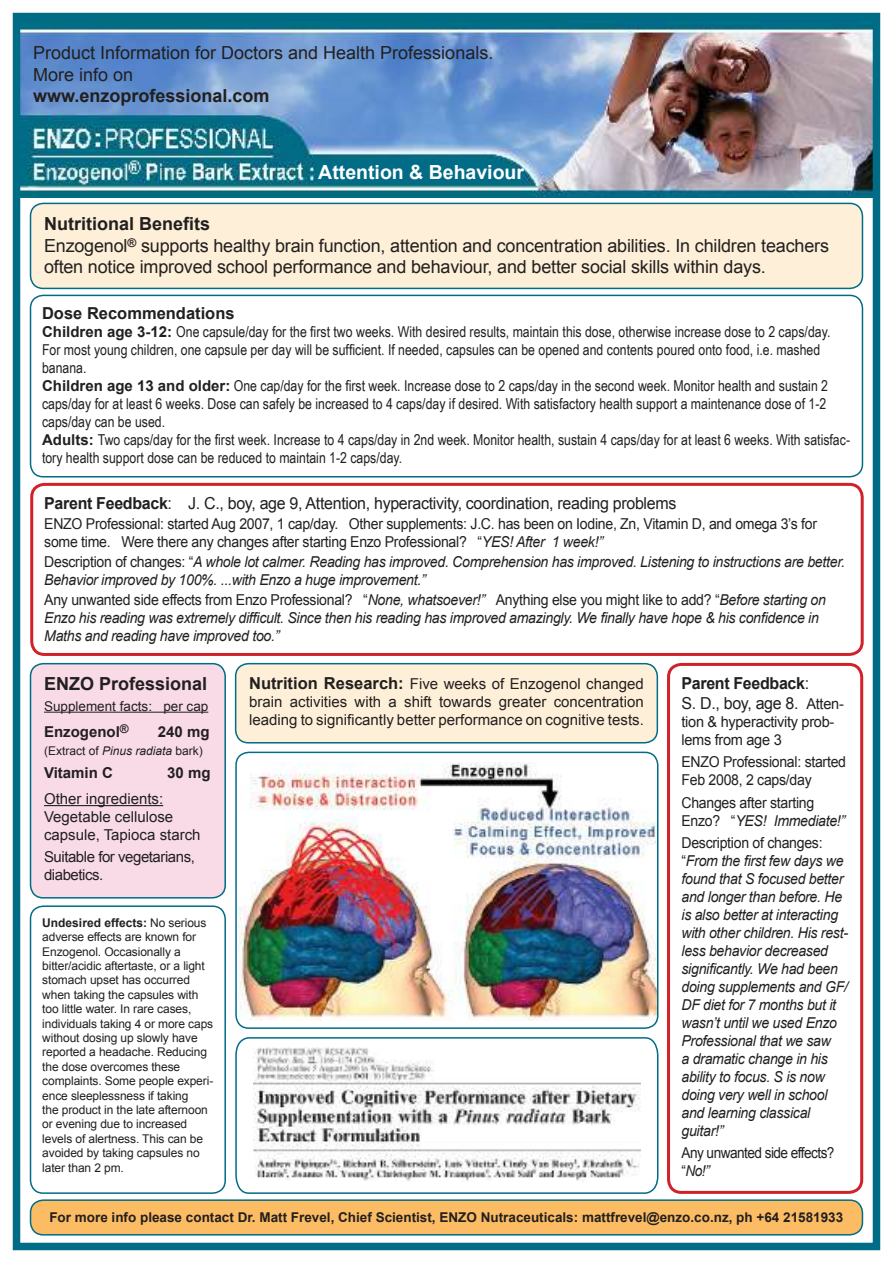
<style>
.page{position:relative;width:893px;height:1263px;background:#fff}
.page>*{position:absolute;margin:0;border:0;box-sizing:border-box;transform-origin:0 0}
.t1{font:700 19.5px "Arial";color:#fff}
.t2{font:18px/21.6px "Arial";letter-spacing:-.01em;color:#221f1f}
.t3{font:700 18px "Arial";color:#221f1f}
.t4{font:16.5px/19.8px "Arial";letter-spacing:-.02em;color:#221f1f}
.t5{font:700 16.5px "Arial";color:#221f1f}
.t6{font:italic 15px/18px "Arial";letter-spacing:-.02em;color:#221f1f;scale:.94 1}
.t7{font:15px/18px "Arial Narrow";color:#221f1f}
.t8{font:15px/18px "Arial";letter-spacing:-.02em;color:#221f1f;scale:.94 1}
.t9{font:15px/18px "Arial";letter-spacing:-.02em;color:#221f1f}
.t10{font:15px/18px "Arial";color:#221f1f}
.t11{font:15px/18px "Arial";letter-spacing:-.04em;color:#221f1f;scale:.91 1}
.t12{font:700 15px "Arial";color:#221f1f}
.t13{font:700 13.5px "Arial";color:#221f1f}
.t14{font:13.5px "Arial";color:#221f1f}
.t15{font:12px/14.4px "Arial";letter-spacing:-.01em;color:#221f1f}
.s1{font-weight:700}
.s2{font-family:"Arial";font-weight:700}
.s3{font-style:italic}
.s4{font-style:normal}
.s5{font-weight:700;font-size:16.5px}
.s6{font-size:15px}
</style>
<div class="page">
<img style="left:22px;top:22px;width:849px;height:176px">
<div style="left:13px;top:13px;width:867px;height:1237px;border:8px solid #006c85"></div>
<div style="left:31px;top:203px;width:831px;height:85px;background:#fef0d8;border-radius:13px"></div>
<div style="left:30px;top:203px;width:833px;height:86px;border:2px solid #006c85;border-radius:13px"></div>
<div style="left:30px;top:295px;width:833px;height:182px;border:2px solid #006c85;border-radius:13px"></div>
<div style="left:30px;top:905px;width:196px;height:289px;border:2px solid #006c85;border-radius:13px"></div>
<div style="left:31px;top:664px;width:194px;height:234px;background:#f8dbe7;border-radius:13px"></div>
<hr style="left:44px;top:712px;width:164px;height:1px;background:#221f1f">
<hr style="left:44px;top:805px;width:119px;height:1px;background:#221f1f">
<div style="left:30px;top:663px;width:196px;height:235px;border:2px solid #006c85;border-radius:13px"></div>
<svg style="left:235px;top:1037px;width:424px;height:157px"></svg>
<img style="left:238px;top:762px;width:420px;height:259px">
<div style="left:235px;top:752px;width:423px;height:277px;border:2px solid #006c85;border-radius:13px"></div>
<div style="left:236px;top:664px;width:421px;height:79px;background:#fef0d8;border-radius:13px"></div>
<div style="left:235px;top:663px;width:423px;height:80px;border:2px solid #006c85;border-radius:13px"></div>
<div style="left:667px;top:663px;width:196px;height:531px;border:3px solid #d12229;border-radius:13px"></div>
<div style="left:30px;top:483px;width:834px;height:173px;border:3px solid #d12229;border-radius:13px"></div>
<div style="left:31px;top:1200px;width:831px;height:35px;background:#fcbc63;border-radius:13px"></div>
<div style="left:30px;top:1199px;width:833px;height:36px;border:2px solid #006c85;border-radius:13px"></div>
<p class="t2" style="left:33px;top:44px;width:462px">Product Information for Doctors and Health Professionals.<br>More info on</p>
<p class="t3" style="left:33px;top:89px;width:238px">www.enzoprofessional.com</p>
<h1 class="t1" style="left:318px;top:165px;width:207px">Attention &amp; Behaviour</h1>
<p class="t2" style="left:44px;top:215px;width:786px"><span class="s1">Nutritional Benefits<br></span>Enzogenol<sup>®</sup> supports healthy brain function, attention and concentration abilities. In children teachers often notice improved school performance and behaviour, and better social skills within days.</p>
<p class="t5" style="left:42px;top:307px;width:194px">Dose Recommendations</p>
<p class="t7" style="left:42px;top:322px;width:810px"><span class="s2">Children age 3-12:</span> One capsule/day for the first two weeks. With desired results, maintain this dose, otherwise increase dose to 2 caps/day.<br>For most young children, one capsule per day will be sufficient. If needed, capsules can be opened and contents poured onto food, i.e. mashed banana.<br><span class="s2">Children age 13 and older:</span> One cap/day for the first week. Increase dose to 2 caps/day in the second week. Monitor health and sustain 2 caps/day for at least 6 weeks. Dose can safely be increased to 4 caps/day if desired. With satisfactory health support a maintenance dose of 1-2 caps/day can be used.<br><span class="s2">Adults:</span> Two caps/day for the first week. Increase to 4 caps/day in 2nd week. Monitor health, sustain 4 caps/day for at least 6 weeks. With satisfac&shy;tory health support dose can be reduced to maintain 1-2 caps/day.</p>
<p class="t4" style="left:44px;top:495px;width:634px"><span class="s1">Parent Feedback</span>: J. C., boy, age 9, Attention, hyperactivity, coordination, reading problems</p>
<p class="t8" style="left:44px;top:516px;width:824px">ENZO Professional: started Aug 2007, 1 cap/day. Other supplements: J.C. has been on Iodine, Zn, Vitamin D, and omega 3’s for some time. Were there any changes after starting Enzo Professional? “<span class="s3">YES! After 1 week!”</span></p>
<p class="t6" style="left:44px;top:553px;width:853px"><span class="s4">Description of changes: “</span>A whole lot calmer. Reading has improved. Comprehension has improved. Listening to instructions are better.<br>Behavior improved by 100%. ...with Enzo a huge improvement.”</p>
<p class="t6" style="left:44px;top:591px;width:833px"><span class="s4">Any unwanted side effects from Enzo Professional? “</span>None, whatsoever!” <span class="s4">Anything else you might like to add? “</span>Before starting on<br>Enzo his reading was extremely difficult. Since then his reading has improved amazingly. We finally have hope &amp; his confidence in<br>Maths and reading have improved too.”</p>
<p class="t3" style="left:44px;top:677px;width:165px">ENZO Professional</p>
<p class="t14" style="left:44px;top:701px;width:166px">Supplement facts: per cap</p>
<p class="t12" style="left:44px;top:726px;width:86px">Enzogenol<sup>®</sup></p>
<p class="t12" style="left:158px;top:726px;width:53px">240 mg</p>
<p class="t15" style="left:44px;top:745px;width:160px">(Extract of <span class="s3">Pinus radiata</span> bark)</p>
<p class="t12" style="left:44px;top:766px;width:70px">Vitamin C</p>
<p class="t12" style="left:167px;top:766px;width:45px">30 mg</p>
<p class="t10" style="left:44px;top:791px;width:158px">Other ingredients:<br>Vegetable cellulose capsule, Tapioca starch</p>
<p class="t9" style="left:44px;top:849px;width:152px">Suitable for vegetarians, diabetics.</p>
<p class="t15" style="left:42px;top:916px;width:172px"><span class="s1">Undesired effects:</span> No serious adverse effects are known for<br>Enzogenol. Occasionally a bitter/acidic aftertaste, or a light stomach upset has occurred when taking the capsules with too little water. In rare cases, individuals taking 4 or more caps without dosing up slowly have reported a headache. Reducing the dose overcomes these complaints. Some people experi&shy;ence sleeplessness if taking<br>the product in the late afternoon or evening due to increased levels of alertness. This can be avoided by taking capsules no later than 2 pm.</p>
<p class="t9" style="left:249px;top:676px;width:396px;text-align:justify"><span class="s5">Nutrition Research:</span> Five weeks of Enzogenol changed brain activities with a shift towards greater concentration leading to significantly better performance on cognitive tests.</p>
<p class="t4" style="left:681px;top:675px;width:164px"><span class="s1">Parent Feedback</span>:<br>S. D., boy, age 8. <span class="s6">Atten-</span></p>
<p class="t9" style="left:681px;top:714px;width:154px">tion &amp; hyperactivity prob&shy;lems from age 3</p>
<p class="t8" style="left:681px;top:755px;width:177px">ENZO Professional: started<br>Feb 2008, 2 caps/day</p>
<p class="t8" style="left:681px;top:795px;width:176px">Changes after starting<br>Enzo? “<span class="s3">YES! Immediate!”</span></p>
<p class="t6" style="left:681px;top:834px;width:179px"><span class="s4">Description of changes: “</span>From the first few days we found that S focused better and longer than before. He is also better at interacting with other children. His rest&shy;less behavior decreased significantly. We had been doing supplements and GF/<br>DF diet for 7 months but it wasn’t until we used Enzo<br>Professional that we saw<br>a dramatic change in his ability to focus. S is now doing very well in school and learning classical guitar!”</p>
<p class="t11" style="left:681px;top:1145px;width:170px">Any unwanted side effects? “<span class="s3">No!”</span></p>
<p class="t13" style="left:49px;top:1212px;width:795px">For more info please contact Dr. Matt Frevel, Chief Scientist, ENZO Nutraceuticals: mattfrevel@enzo.co.nz, ph +64 21581933</p>
</div>
